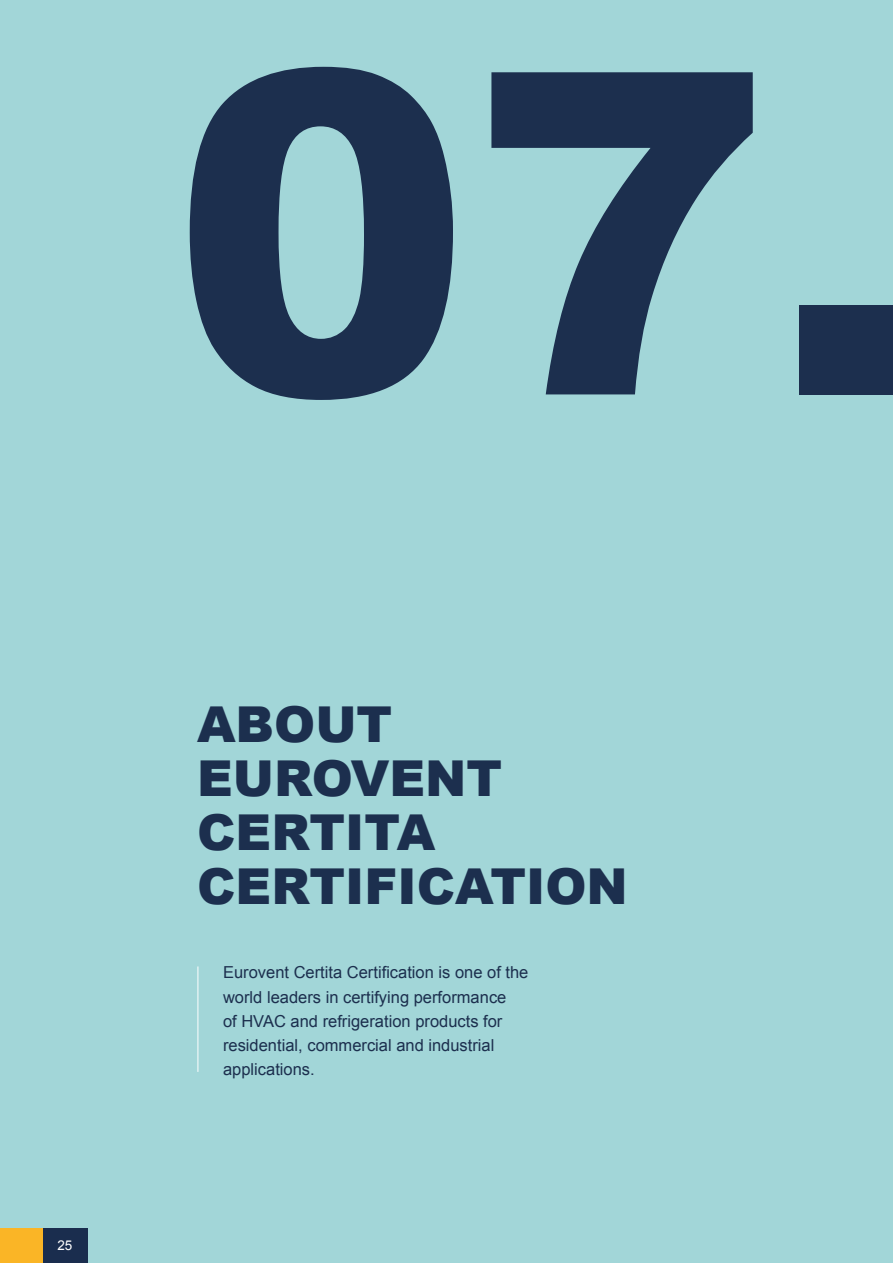
<style>
.page{position:relative;width:893px;height:1263px;background:#a2d6d8}
.page>*{position:absolute;margin:0;border:0;box-sizing:border-box;transform-origin:0 0}
.t1{font:900 450px "Arial";color:#1c2f4e}
.t2{font:900 49.5px/54px "Arial";color:#1c2f4e}
.t3{font:16.5px/24px "Arial";color:#1c2f4e}
.t4{font:13.5px "Arial";color:#fff}
</style>
<div class="page">
<div style="left:42px;top:1229px;width:46px;height:34px;background:#1a2d4e"></div>
<div style="left:0;top:1229px;width:42px;height:34px;background:#fab526"></div>
<hr style="left:198px;top:966px;width:1px;height:106px;background:#fff">
<h1 class="t1" style="left:171px;top:-93px;width:752px">07.</h1>
<p class="t4" style="left:57px;top:1236px;width:17px">25</p>
<h2 class="t2" style="left:197px;top:696px;width:432px">ABOUT<br>EUROVENT<br>CERTITA<br>CERTIFICATION</h2>
<p class="t3" style="left:223px;top:961px;width:307px">Eurovent Certita Certification is one of the world leaders in certifying performance<br>of HVAC and refrigeration products for residential, commercial and industrial applications.</p>
</div>
